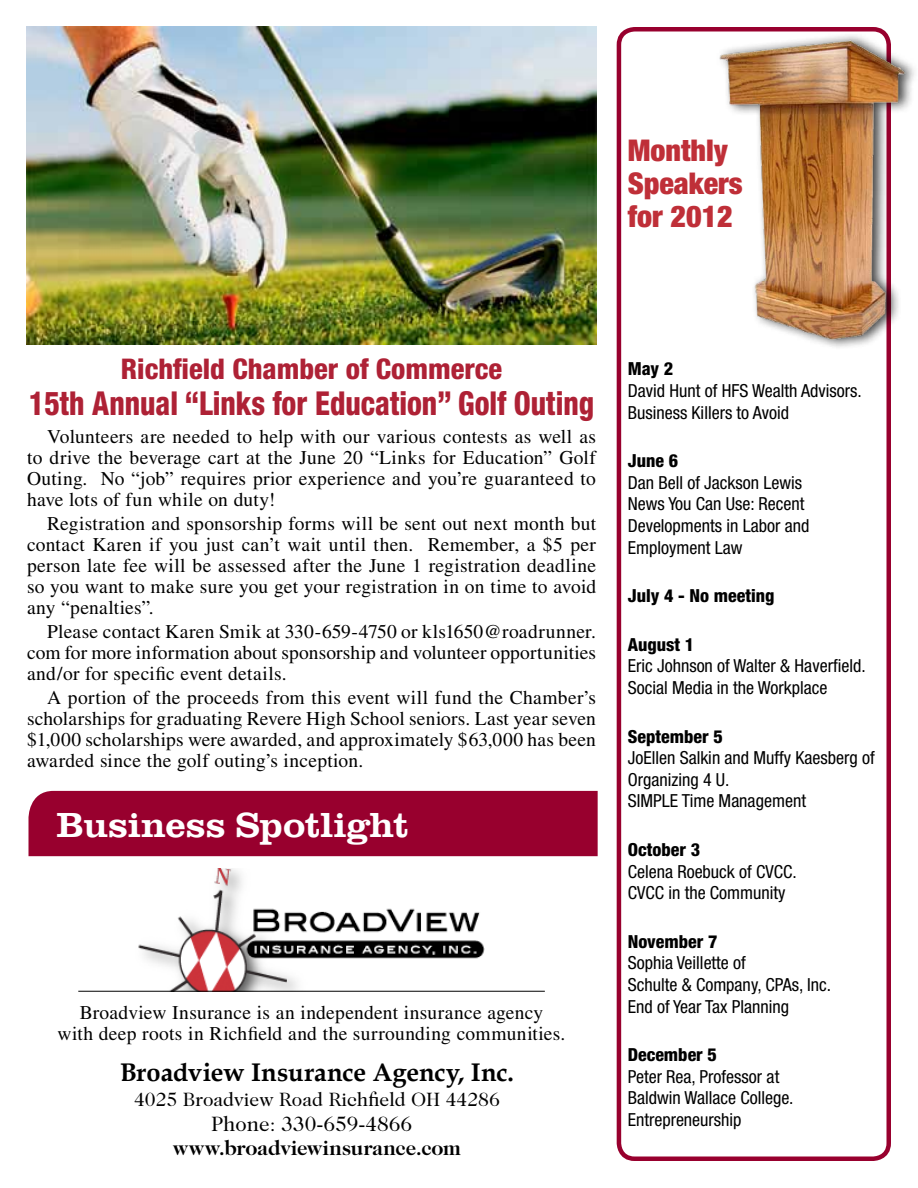
<style>
.page{position:relative;width:918px;height:1188px;background:#fff}
.page>*{position:absolute;margin:0;border:0;box-sizing:border-box;transform-origin:0 0}
.t1{font:500 expanded 36px "URW Clarendon T";letter-spacing:-.01em;color:#fff}
.t2{font:800 condensed 33px "Helvetica Neue";color:#ae2135;scale:.9 1}
.t3{font:900 condensed 30px/33px "Helvetica Neue";color:#bf2f38}
.t4{font:800 condensed 28.5px "Helvetica Neue";color:#ae2135}
.t5{font:700 25.5px "Book Antiqua";letter-spacing:-.005em;color:#000}
.t6{font:700 21px "Caslon Two Twenty Four";color:#000}
.t7{font:21px "Caslon Two Twenty Four";color:#000}
.t8{font:19.5px/21px "Times";letter-spacing:.01em;color:#000;text-align:justify}
.t9{font:19.5px "Caslon Two Twenty Four";color:#000}
.t10{font:condensed 18px/21.6px "Helvetica Neue";color:#000}
.t11{font:800 condensed 18px "Helvetica Neue";color:#000}
</style>
<div class="page">
<div style="left:617px;top:27px;width:274px;height:1134px;border:4px solid #98002e;border-radius:16px"></div>
<div style="left:716px;top:32px;width:202px;height:319px;background:#000;opacity:.75"></div>
<img style="left:719px;top:39px;width:187px;height:301px">
<img style="left:27px;top:27px;width:569px;height:317px">
<div style="left:29px;top:791px;width:569px;height:65px;background:#98002e"></div>
<img style="left:136px;top:869px;width:352px;height:122px">
<hr style="left:78px;top:991px;width:467px;height:1px;background:#000">
<h3 class="t3" style="left:628px;top:134px;width:117px">Monthly<br>Speakers for 2012</h3>
<h3 class="t4" style="left:121px;top:351px;width:383px">Richfield Chamber of Commerce</h3>
<h2 class="t2" style="left:29px;top:383px;width:630px">15th Annual “Links for Education” Golf Outing</h2>
<p class="t8" style="left:27px;top:426px;width:571px;text-indent:20px">Volunteers are needed to help with our various contests as well as to drive the beverage cart at the June 20 “Links for Education” Golf Outing. No “job” requires prior experience and you’re guaranteed to have lots of fun while on duty!</p>
<p class="t8" style="left:27px;top:513px;width:571px;text-indent:20px">Registration and sponsorship forms will be sent out next month but contact Karen if you just can’t wait until then. Remember, a $5 per person late fee will be assessed after the June 1 registration deadline so you want to make sure you get your registration in on time to avoid any “penalties”.</p>
<p class="t8" style="left:27px;top:621px;width:571px;text-indent:20px">Please contact Karen Smik at 330-659-4750 or kls1650@roadrunner. com for more information about sponsorship and volunteer opportunities and/or for specific event details.</p>
<p class="t8" style="left:27px;top:687px;width:571px;text-indent:20px">A portion of the proceeds from this event will fund the Chamber’s scholarships for graduating Revere High School seniors. Last year seven $1,000 scholarships were awarded, and approximately $63,000 has been awarded since the golf outing’s inception.</p>
<h1 class="t1" style="left:57px;top:804px;width:354px">Business Spotlight</h1>
<p class="t8" style="left:58px;top:1002px;width:509px;text-align:center">Broadview Insurance is an independent insurance agency<br>with deep roots in Richfield and the surrounding communities.</p>
<h3 class="t5" style="left:120px;top:1058px;width:395px">Broadview Insurance Agency, Inc.</h3>
<p class="t9" style="left:134px;top:1088px;width:367px">4025 Broadview Road Richfield OH 44286</p>
<p class="t7" style="left:211px;top:1111px;width:203px">Phone: 330-659-4866</p>
<p class="t6" style="left:173px;top:1135px;width:290px">www.broadviewinsurance.com</p>
<p class="t11" style="left:628px;top:358px;width:47px">May 2</p>
<p class="t10" style="left:628px;top:380px;width:235px">David Hunt of HFS Wealth Advisors.<br>Business Killers to Avoid</p>
<p class="t11" style="left:628px;top:450px;width:52px">June 6</p>
<p class="t10" style="left:628px;top:472px;width:183px">Dan Bell of Jackson Lewis<br>News You Can Use: Recent<br>Developments in Labor and<br>Employment Law</p>
<p class="t11" style="left:628px;top:585px;width:148px">July 4 - No meeting</p>
<p class="t11" style="left:628px;top:633px;width:68px">August 1</p>
<p class="t10" style="left:628px;top:655px;width:240px">Eric Johnson of Walter &amp; Haverfield.<br>Social Media in the Workplace</p>
<p class="t11" style="left:628px;top:725px;width:97px">September 5</p>
<p class="t10" style="left:628px;top:747px;width:249px">JoEllen Salkin and Muffy Kaesberg of<br>Organizing 4 U.<br>SIMPLE Time Management</p>
<p class="t11" style="left:628px;top:838px;width:74px">October 3</p>
<p class="t10" style="left:628px;top:860px;width:171px">Celena Roebuck of CVCC.<br>CVCC in the Community</p>
<p class="t11" style="left:628px;top:930px;width:91px">November 7</p>
<p class="t10" style="left:628px;top:952px;width:205px">Sophia Veillette of<br>Schulte &amp; Company, CPAs, Inc.<br>End of Year Tax Planning</p>
<p class="t11" style="left:628px;top:1044px;width:91px">December 5</p>
<p class="t10" style="left:628px;top:1066px;width:167px">Peter Rea, Professor at<br>Baldwin Wallace College.<br>Entrepreneurship</p>
</div>
